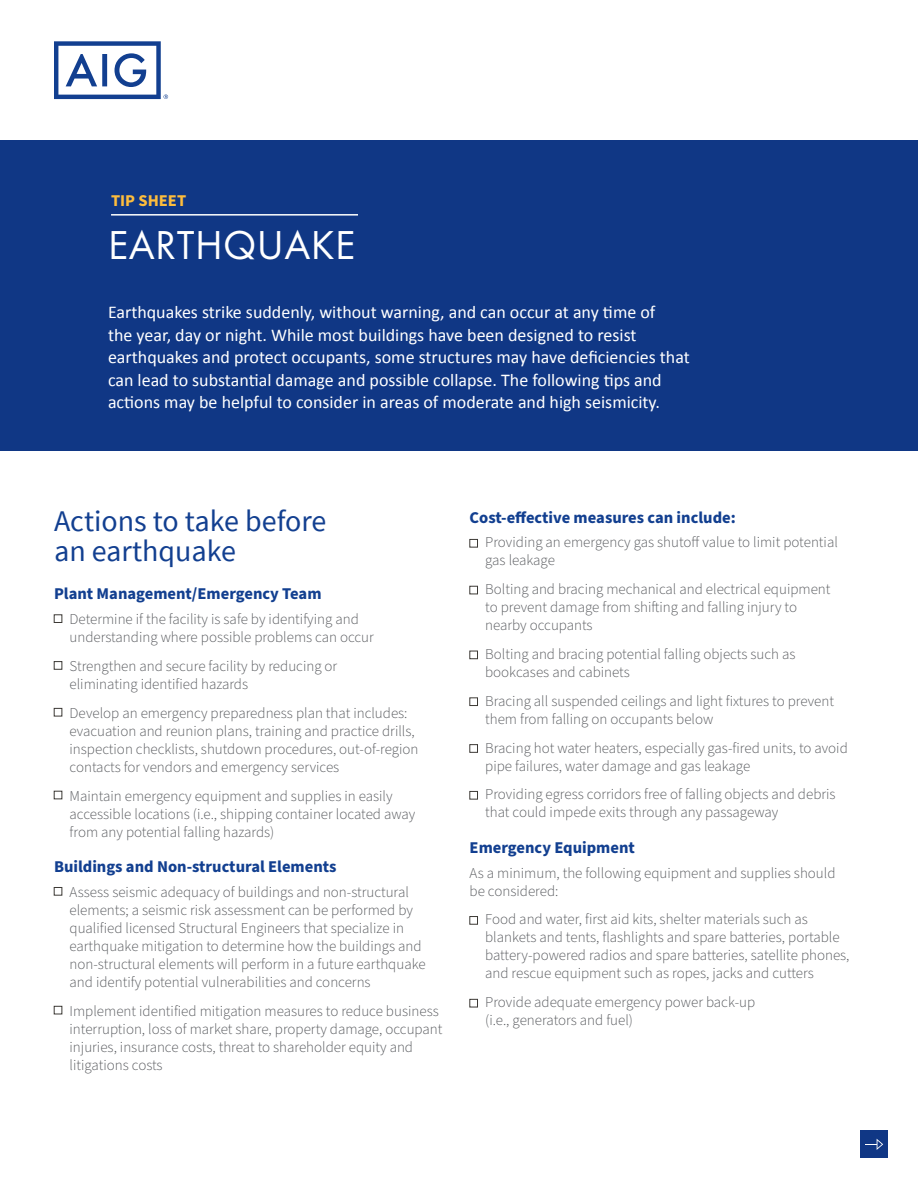
<style>
.page{position:relative;width:918px;height:1188px;background:#fff}
.page>*{position:absolute;margin:0;border:0;box-sizing:border-box;transform-origin:0 0}
.t1{font:41.85px "Futura PT";letter-spacing:.01em;color:#fff}
.t2{font:30px/30px "Source Sans Pro";color:#123f90}
.t3{font:18px/22.5px "Calibri";color:#fff}
.Subhead_Lowercase{font:700 16.5px "Source Sans Pro";color:#123f90}
.Sub_Space_before{font:700 16.5px "Source Sans Pro";color:#123f90}
.t4{font:700 16.5px "Source Sans Pro";color:#febd3d}
.t5{font:300 15px/18px "Source Sans Pro";color:#54565a}
</style>
<div class="page">
<svg style="left:54px;top:41px;width:114px;height:58px"></svg>
<div style="left:54px;top:615px;width:8px;height:8px;border:1px solid #3c3935"></div>
<div style="left:54px;top:661px;width:8px;height:8px;border:1px solid #3c3935"></div>
<div style="left:54px;top:708px;width:8px;height:8px;border:1px solid #3c3935"></div>
<div style="left:54px;top:887px;width:8px;height:8px;border:1px solid #3c3935"></div>
<div style="left:54px;top:1006px;width:8px;height:8px;border:1px solid #3c3935"></div>
<div style="left:470px;top:539px;width:8px;height:8px;border:1px solid #3c3935"></div>
<div style="left:470px;top:586px;width:8px;height:8px;border:1px solid #3c3935"></div>
<div style="left:470px;top:651px;width:8px;height:8px;border:1px solid #3c3935"></div>
<div style="left:470px;top:698px;width:8px;height:8px;border:1px solid #3c3935"></div>
<div style="left:470px;top:744px;width:8px;height:9px;border:1px solid #3c3935"></div>
<div style="left:470px;top:791px;width:8px;height:8px;border:1px solid #3c3935"></div>
<div style="left:470px;top:916px;width:8px;height:8px;border:1px solid #3c3935"></div>
<div style="left:470px;top:999px;width:8px;height:8px;border:1px solid #3c3935"></div>
<div style="left:0;top:140px;width:918px;height:311px;background:#103785"></div>
<div style="left:861px;top:1131px;width:27px;height:27px;background:#103785"></div>
<svg style="left:865px;top:1139px;width:18px;height:11px"></svg>
<hr style="left:111px;top:214px;width:247px;height:2px;background:#fff">
<p class="t4" style="left:111px;top:190px;width:77px">TIP SHEET</p>
<p class="t1" style="left:108px;top:221px;width:249px">EARTHQUAKE</p>
<p class="t3" style="left:108px;top:301px;width:583px">Earthquakes strike suddenly, without warning, and can occur at any time of<br>the year, day or night. While most buildings have been designed to resist earthquakes and protect occupants, some structures may have deficiencies that can lead to substantial damage and possible collapse. The following tips and actions may be helpful to consider in areas of moderate and high seismicity.</p>
<p class="t2" style="left:54px;top:507px;width:274px">Actions to take before an earthquake</p>
<p class="Subhead_Lowercase" style="left:54px;top:583px;width:269px">Plant Management/Emergency Team</p>
<p class="t5" style="left:70px;top:611px;width:306px">Determine if the facility is safe by identifying and understanding where possible problems can occur</p>
<p class="t5" style="left:70px;top:657px;width:269px">Strengthen and secure facility by reducing or eliminating identified hazards</p>
<p class="t5" style="left:70px;top:704px;width:350px">Develop an emergency preparedness plan that includes: evacuation and reunion plans, training and practice drills, inspection checklists, shutdown procedures, out-of-region contacts for vendors and emergency services</p>
<p class="t5" style="left:70px;top:787px;width:347px">Maintain emergency equipment and supplies in easily accessible locations (i.e., shipping container located away from any potential falling hazards)</p>
<p class="Subhead_Lowercase" style="left:54px;top:855px;width:284px">Buildings and Non-structural Elements</p>
<p class="t5" style="left:70px;top:883px;width:358px">Assess seismic adequacy of buildings and non-structural elements; a seismic risk assessment can be performed by qualified licensed Structural Engineers that specialize in earthquake mitigation to determine how the buildings and non-structural elements will perform in a future earthquake and identify potential vulnerabilities and concerns</p>
<p class="t5" style="left:70px;top:1002px;width:374px">Implement identified mitigation measures to reduce business interruption, loss of market share, property damage, occupant injuries, insurance costs, threat to shareholder equity and litigations costs</p>
<p class="Sub_Space_before" style="left:470px;top:506px;width:268px">Cost-effective measures can include:</p>
<p class="t5" style="left:485px;top:534px;width:354px">Providing an emergency gas shutoff value to limit potential gas leakage</p>
<p class="t5" style="left:485px;top:581px;width:347px">Bolting and bracing mechanical and electrical equipment to prevent damage from shifting and falling injury to nearby occupants</p>
<p class="t5" style="left:485px;top:645px;width:312px">Bolting and bracing potential falling objects such as bookcases and cabinets</p>
<p class="t5" style="left:485px;top:692px;width:350px">Bracing all suspended ceilings and light fixtures to prevent them from falling on occupants below</p>
<p class="t5" style="left:485px;top:739px;width:364px">Bracing hot water heaters, especially gas-fired units, to avoid pipe failures, water damage and gas leakage</p>
<p class="t5" style="left:485px;top:786px;width:352px">Providing egress corridors free of falling objects and debris that could impede exits through any passageway</p>
<p class="Sub_Space_before" style="left:470px;top:836px;width:167px">Emergency Equipment</p>
<p class="t5" style="left:470px;top:864px;width:367px">As a minimum, the following equipment and supplies should be considered:</p>
<p class="t5" style="left:485px;top:911px;width:366px">Food and water, first aid kits, shelter materials such as blankets and tents, flashlights and spare batteries, portable battery-powered radios and spare batteries, satellite phones, and rescue equipment such as ropes, jacks and cutters</p>
<p class="t5" style="left:485px;top:994px;width:272px">Provide adequate emergency power back-up (i.e., generators and fuel)</p>
</div>
